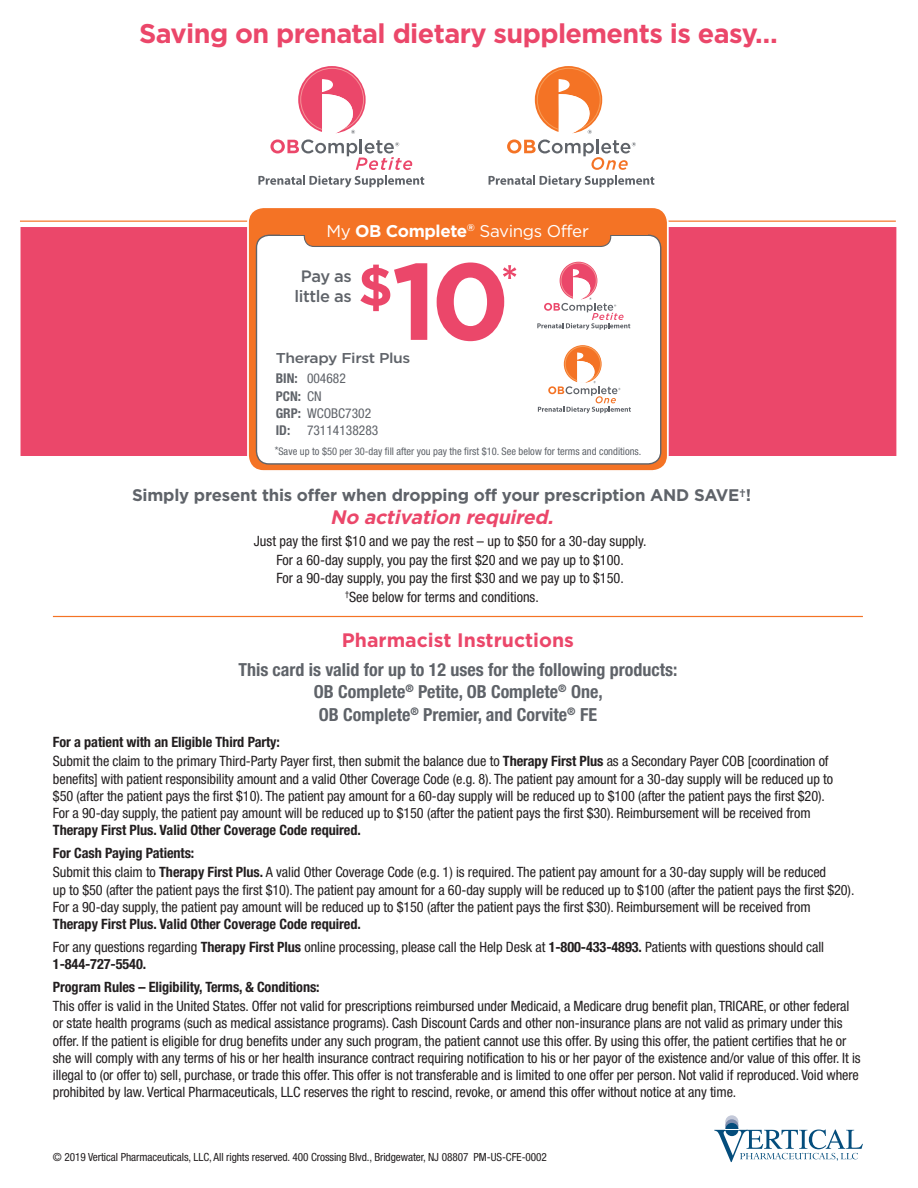
<style>
.page{position:relative;width:918px;height:1188px;background:#fff}
.page>*{position:absolute;margin:0;border:0;box-sizing:border-box;transform-origin:0 0}
.t1{font:700 27px "Gotham";letter-spacing:-.02em;color:#eb476a}
.t2{font:700 19.5px "Gotham";color:#eb476a}
.t3{font:italic 700 19.5px "Gotham";color:#eb476a}
.t4{font:700 condensed 18px/22.5px "Helvetica Neue LT Std";color:#5f6369}
.t5{font:16.95px "Gotham";letter-spacing:-.02em;color:#fff}
.t6{font:700 16.8px "Gotham";letter-spacing:-.01em;color:#5f6369}
.t7{font:500 16.5px/20.2px "Gotham";letter-spacing:-.025em;color:#5f6369;text-align:center}
.t8{font:condensed 14.25px/17.2px "Helvetica Neue LT Std";letter-spacing:-.005em;color:#231f20}
.t9{font:700 condensed 14.25px "Helvetica Neue LT Std";letter-spacing:-.005em;color:#231f20}
.t10{font:500 14.25px "Gotham";letter-spacing:-.025em;color:#5f6369;scale:1.1 1}
.t11{font:condensed 13.5px "Helvetica Neue LT Std";color:#5f6369}
.t12{font:700 condensed 13.5px "Helvetica Neue LT Std";color:#5f6369}
.t13{font:condensed 11.25px "Helvetica Neue LT Std";letter-spacing:-.005em;color:#231f20}
.t14{font:condensed 10.5px "Helvetica Neue LT Std";color:#5f6369}
.s1{font-weight:700}
.s2{font-weight:400}
</style>
<div class="page">
<div style="left:21px;top:227px;width:875px;height:229px;background:#eb476a"></div>
<hr style="left:20px;top:221px;width:876px;height:1px;background:#f47325">
<hr style="left:53px;top:616px;width:810px;height:1px;background:#f47325">
<hr style="left:596px;top:139px;width:3px;height:14px;background:#5f6369">
<svg style="left:507px;top:140px;width:129px;height:30px"></svg>
<svg style="left:535px;top:66px;width:67px;height:68px"></svg>
<svg style="left:489px;top:176px;width:165px;height:12px"></svg>
<svg style="left:258px;top:66px;width:166px;height:122px"></svg>
<div style="left:725px;top:1115px;width:13px;height:14px;background:#c4c9d9;border-radius:50%"></div>
<svg style="left:725px;top:1119px;width:13px;height:13px"></svg>
<div style="left:725px;top:1123px;width:14px;height:13px;background:#044d7c;border-radius:50%"></div>
<svg style="left:714px;top:1129px;width:149px;height:33px"></svg>
<div style="left:248px;top:207px;width:420px;height:264px;background:#f47325;border-radius:16px"></div>
<div style="left:247px;top:206px;width:422px;height:266px;border:2px solid #fff;border-radius:16px"></div>
<div style="left:256px;top:235px;width:405px;height:229px;background:#fff;border-radius:12px"></div>
<div style="left:304px;top:219px;width:307px;height:27px;background:#f47325;border-radius:10px"></div>
<div style="left:304px;top:218px;width:307px;height:29px;border:1px solid #5f6369;border-radius:10px"></div>
<svg style="left:360px;top:263px;width:156px;height:78px"></svg>
<div style="left:280px;top:214px;width:368px;height:21px;background:#f47325"></div>
<svg style="left:537px;top:262px;width:93px;height:68px"></svg>
<svg style="left:538px;top:345px;width:93px;height:68px"></svg>
<p class="t1" style="left:139px;top:18px;width:640px">Saving on prenatal dietary supplements is easy…</p>
<p class="t5" style="left:326px;top:221px;width:264px">My <span class="s1">OB Complete</span><sup>®</sup> Savings Offer</p>
<p class="t7" style="left:295px;top:266px;width:59px">Pay as little as</p>
<p class="t10" style="left:276px;top:350px;width:124px">Therapy First Plus</p>
<p class="t11" style="left:276px;top:371px;width:72px"><span class="s1">BIN:</span> 004682</p>
<p class="t12" style="left:276px;top:388px;width:47px">PCN: <span class="s2">CN</span></p>
<p class="t11" style="left:276px;top:405px;width:97px"><span class="s1">GRP:</span> WCOBC7302</p>
<p class="t11" style="left:276px;top:422px;width:104px"><span class="s1">ID:</span> 73114138283</p>
<p class="t14" style="left:275px;top:445px;width:368px">*Save up to $50 per 30-day fill after you pay the first $10. See below for terms and conditions.</p>
<p class="t6" style="left:132px;top:486px;width:621px">Simply present this offer when dropping off your prescription AND SAVE†!</p>
<p class="t3" style="left:330px;top:506px;width:229px">No activation required.</p>
<p class="t8" style="left:254px;top:532px;width:394px">Just pay the first $10 and we pay the rest – up to $50 for a 30-day supply.</p>
<p class="t8" style="left:277px;top:551px;width:349px">For a 60-day supply, you pay the first $20 and we pay up to $100.</p>
<p class="t8" style="left:277px;top:570px;width:349px">For a 90-day supply, you pay the first $30 and we pay up to $150.</p>
<p class="t8" style="left:345px;top:588px;width:195px"><sup>†</sup>See below for terms and conditions.</p>
<p class="t2" style="left:342px;top:628px;width:234px">Pharmacist Instructions</p>
<p class="t4" style="left:238px;top:658px;width:441px">This card is valid for up to 12 uses for the following products:</p>
<p class="t4" style="left:314px;top:680px;width:290px">OB Complete<sup>®</sup> Petite, OB Complete<sup>®</sup> One,<br>OB Complete<sup>®</sup> Premier, and Corvite<sup>®</sup> FE</p>
<p class="t9" style="left:53px;top:733px;width:228px">For a patient with an Eligible Third Party:</p>
<p class="t8" style="left:53px;top:753px;width:782px">Submit the claim to the primary Third-Party Payer first, then submit the balance due to <span class="s1">Therapy First Plus</span> as a Secondary Payer COB [coordination of benefits] with patient responsibility amount and a valid Other Coverage Code (e.g. 8). The patient pay amount for a 30-day supply will be reduced up to $50 (after the patient pays the first $10). The patient pay amount for a 60-day supply will be reduced up to $100 (after the patient pays the first $20).<br>For a 90-day supply, the patient pay amount will be reduced up to $150 (after the patient pays the first $30). Reimbursement will be received from <span class="s1">Therapy First Plus. Valid Other Coverage Code required.</span></p>
<p class="t9" style="left:53px;top:844px;width:143px">For Cash Paying Patients:</p>
<p class="t8" style="left:53px;top:864px;width:803px">Submit this claim to <span class="s1">Therapy First Plus.</span> A valid Other Coverage Code (e.g. 1) is required. The patient pay amount for a 30-day supply will be reduced<br>up to $50 (after the patient pays the first $10). The patient pay amount for a 60-day supply will be reduced up to $100 (after the patient pays the first $20).<br>For a 90-day supply, the patient pay amount will be reduced up to $150 (after the patient pays the first $30). Reimbursement will be received from <span class="s1">Therapy First Plus. Valid Other Coverage Code required.</span></p>
<p class="t8" style="left:53px;top:938px;width:773px">For any questions regarding <span class="s1">Therapy First Plus</span> online processing, please call the Help Desk at <span class="s1">1-800-433-4893.</span> Patients with questions should call<br><span class="s1">1-844-727-5540.</span></p>
<p class="t9" style="left:53px;top:978px;width:268px">Program Rules – Eligibility, Terms, &amp; Conditions:</p>
<p class="t8" style="left:53px;top:997px;width:809px">This offer is valid in the United States. Offer not valid for prescriptions reimbursed under Medicaid, a Medicare drug benefit plan, TRICARE, or other federal or state health programs (such as medical assistance programs). Cash Discount Cards and other non-insurance plans are not valid as primary under this offer. If the patient is eligible for drug benefits under any such program, the patient cannot use this offer. By using this offer, the patient certifies that he or she will comply with any terms of his or her health insurance contract requiring notification to his or her payor of the existence and/or value of this offer. It is illegal to (or offer to) sell, purchase, or trade this offer. This offer is not transferable and is limited to one offer per person. Not valid if reproduced. Void where prohibited by law. Vertical Pharmaceuticals, LLC reserves the right to rescind, revoke, or amend this offer without notice at any time.</p>
<p class="t13" style="left:53px;top:1151px;width:496px">© 2019 Vertical Pharmaceuticals, LLC, All rights reserved. 400 Crossing Blvd., Bridgewater, NJ 08807 PM-US-CFE-0002</p>
</div>
